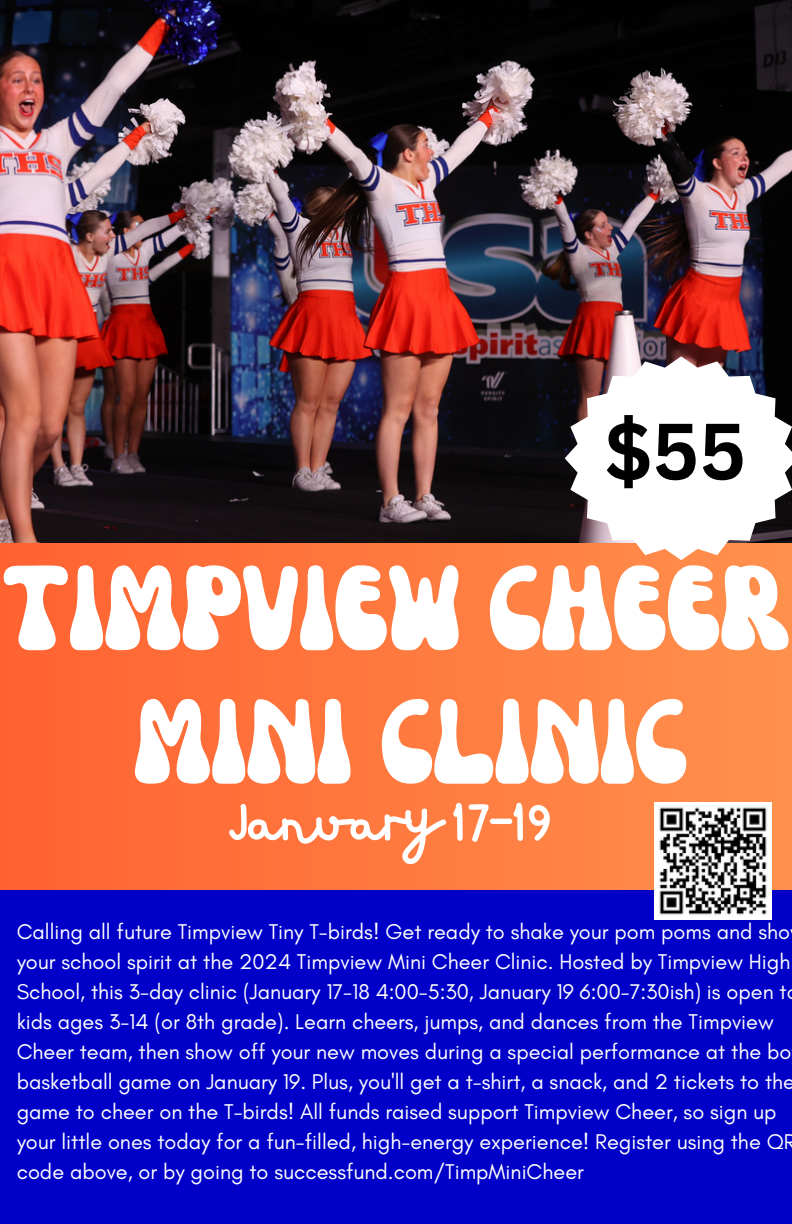
<style>
.page{position:relative;width:792px;height:1224px;background:#fff}
.page>*{position:absolute;margin:0;border:0;box-sizing:border-box;transform-origin:0 0}
.t1{font:112px "Nectarine";color:#fff}
.t2{font:700 78px "Canva Sans";color:#000001}
.t3{font:67.8px "Hibernate";color:#fff}
.t4{font:21.8px/30px "Glacial Indifference";color:#fff}
</style>
<div class="page">
<div style="left:0;top:0;width:792px;height:1224px;background:linear-gradient(to right,#fd6131,#fe914e)"></div>
<img style="left:0;top:0;width:792px;height:543px">
<div style="left:0;top:891px;width:792px;height:333px;background:#0000c8"></div>
<svg style="left:565px;top:356px;width:227px;height:204px"></svg>
<img style="left:655px;top:803px;width:117px;height:117px">
<p class="t2" style="left:605px;top:396px;width:143px">$55</p>
<p class="t1" style="left:2px;top:571px;width:789px">TIMPVIEW CHEER</p>
<p class="t1" style="left:134px;top:704px;width:555px">MINI CLINIC</p>
<p class="t3" style="left:228px;top:787px;width:323px">January 17-19</p>
<p class="t4" style="left:17px;top:917px;width:780px">Calling all future Timpview Tiny T-birds! Get ready to shake your pom poms and sho your school spirit at the 2024 Timpview Mini Cheer Clinic. Hosted by Timpview High School, this 3-day clinic (January 17-18 4:00-5:30, January 19 6:00-7:30ish) is open t kids ages 3-14 (or 8th grade). Learn cheers, jumps, and dances from the Timpview Cheer team, then show off your new moves during a special performance at the bo basketball game on January 19. Plus, you'll get a t-shirt, a snack, and 2 tickets to the game to cheer on the T-birds! All funds raised support Timpview Cheer, so sign up your little ones today for a fun-filled, high-energy experience! Register using the QR code above, or by going to successfund.com/TimpMiniCheer</p>
</div>
